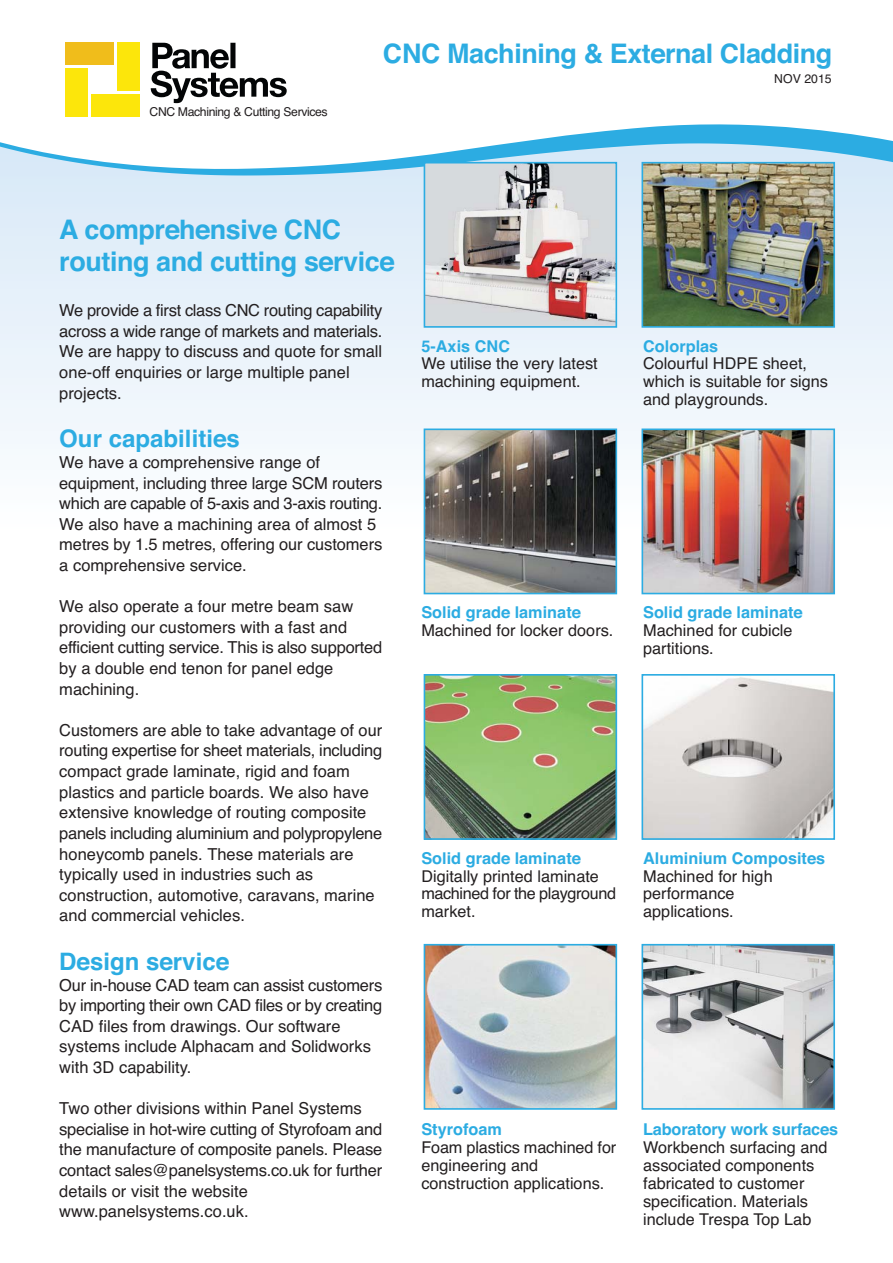
<style>
.page{position:relative;width:893px;height:1263px;background:#fff}
.page>*{position:absolute;margin:0;border:0;box-sizing:border-box;transform-origin:0 0}
.t1{font:700 27px/32.5px "Helvetica";letter-spacing:-.015em;color:#2cace2}
.t2{font:700 24px "Helvetica";color:#2cace2}
.t3{font:16.5px/20.5px "Helvetica";color:#231f20}
.t4{font:16.2px/17.9px "Helvetica";color:#231f20}
.t5{font:700 16.2px "Helvetica";color:#2cace2}
.t6{font:12.3px "Helvetica";letter-spacing:-.03em;color:#231f20}
</style>
<div class="page">
<svg style="left:0;top:124px;width:893px;height:175px;background:#d8ebf8"></svg>
<svg style="left:0;top:143px;width:893px;height:27px"></svg>
<div style="left:65px;top:42px;width:49px;height:23px;background:#f0bd1b"></div>
<div style="left:91px;top:95px;width:49px;height:22px;background:#fce60b"></div>
<div style="left:117px;top:42px;width:23px;height:49px;background:#fce60b"></div>
<div style="left:65px;top:68px;width:23px;height:49px;background:#fce60b"></div>
<svg style="left:151px;top:43px;width:136px;height:60px"></svg>
<img style="left:427px;top:165px;width:187px;height:160px">
<div style="left:424px;top:162px;width:193px;height:166px;border:2px solid #2cace2"></div>
<img style="left:644px;top:165px;width:188px;height:160px">
<div style="left:641px;top:162px;width:194px;height:166px;border:2px solid #2cace2"></div>
<img style="left:427px;top:432px;width:187px;height:159px">
<div style="left:424px;top:429px;width:193px;height:165px;border:2px solid #2cace2"></div>
<img style="left:644px;top:432px;width:188px;height:159px">
<div style="left:641px;top:429px;width:194px;height:165px;border:2px solid #2cace2"></div>
<img style="left:427px;top:677px;width:187px;height:160px">
<div style="left:424px;top:674px;width:193px;height:166px;border:2px solid #2cace2"></div>
<img style="left:644px;top:677px;width:188px;height:160px">
<div style="left:641px;top:674px;width:194px;height:166px;border:2px solid #2cace2"></div>
<img style="left:427px;top:947px;width:187px;height:160px">
<div style="left:424px;top:944px;width:193px;height:166px;border:2px solid #2cace2"></div>
<img style="left:644px;top:947px;width:188px;height:160px">
<div style="left:641px;top:944px;width:194px;height:166px;border:2px solid #2cace2"></div>
<h1 class="t1" style="left:383px;top:40px;width:451px">CNC Machining &amp; External Cladding</h1>
<p class="t6" style="left:150px;top:107px;width:180px">CNC Machining &amp; Cutting Services</p>
<p class="t6" style="left:774px;top:75px;width:59px">NOV 2015</p>
<h1 class="t1" style="left:59px;top:216px;width:337px">A comprehensive CNC routing and cutting service</h1>
<p class="t3" style="left:59px;top:302px;width:324px">We provide a first class CNC routing capability across a wide range of markets and materials.<br>We are happy to discuss and quote for small one-off enquiries or large multiple panel projects.</p>
<h2 class="t2" style="left:59px;top:430px;width:182px">Our capabilities</h2>
<p class="t3" style="left:59px;top:454px;width:325px">We have a comprehensive range of equipment, including three large SCM routers which are capable of 5-axis and 3-axis routing.<br>We also have a machining area of almost 5 metres by 1.5 metres, offering our customers a comprehensive service.</p>
<p class="t3" style="left:59px;top:598px;width:324px">We also operate a four metre beam saw providing our customers with a fast and efficient cutting service. This is also supported by a double end tenon for panel edge machining.</p>
<p class="t3" style="left:59px;top:721px;width:324px">Customers are able to take advantage of our routing expertise for sheet materials, including compact grade laminate, rigid and foam plastics and particle boards. We also have extensive knowledge of routing composite panels including aluminium and polypropylene honeycomb panels. These materials are typically used in industries such as construction, automotive, caravans, marine and commercial vehicles.</p>
<h2 class="t2" style="left:59px;top:953px;width:171px">Design service</h2>
<p class="t3" style="left:59px;top:976px;width:325px">Our in-house CAD team can assist customers by importing their own CAD files or by creating CAD files from drawings. Our software systems include Alphacam and Solidworks with 3D capability.</p>
<p class="t3" style="left:59px;top:1100px;width:324px">Two other divisions within Panel Systems specialise in hot-wire cutting of Styrofoam and the manufacture of composite panels. Please contact sales@panelsystems.co.uk for further details or visit the website www.panelsystems.co.uk.</p>
<p class="t5" style="left:421px;top:340px;width:90px">5-Axis CNC</p>
<p class="t4" style="left:421px;top:356px;width:178px">We utilise the very latest machining equipment.</p>
<p class="t5" style="left:643px;top:340px;width:77px">Colorplas</p>
<p class="t4" style="left:643px;top:356px;width:186px">Colourful HDPE sheet, which is suitable for signs and playgrounds.</p>
<p class="t5" style="left:421px;top:607px;width:161px">Solid grade laminate</p>
<p class="t4" style="left:421px;top:623px;width:194px">Machined for locker doors.</p>
<p class="t5" style="left:643px;top:607px;width:161px">Solid grade laminate</p>
<p class="t4" style="left:643px;top:623px;width:151px">Machined for cubicle partitions.</p>
<p class="t5" style="left:421px;top:852px;width:161px">Solid grade laminate</p>
<p class="t4" style="left:421px;top:869px;width:196px">Digitally printed laminate machined for the playground market.</p>
<p class="t5" style="left:643px;top:852px;width:183px">Aluminium Composites</p>
<p class="t4" style="left:643px;top:869px;width:131px">Machined for high performance applications.</p>
<p class="t5" style="left:421px;top:1124px;width:82px">Styrofoam</p>
<p class="t4" style="left:421px;top:1140px;width:196px">Foam plastics machined for engineering and construction applications.</p>
<p class="t5" style="left:643px;top:1124px;width:196px">Laboratory work surfaces</p>
<p class="t4" style="left:643px;top:1140px;width:186px">Workbench surfacing and associated components fabricated to customer specification. Materials include Trespa Top Lab</p>
</div>
